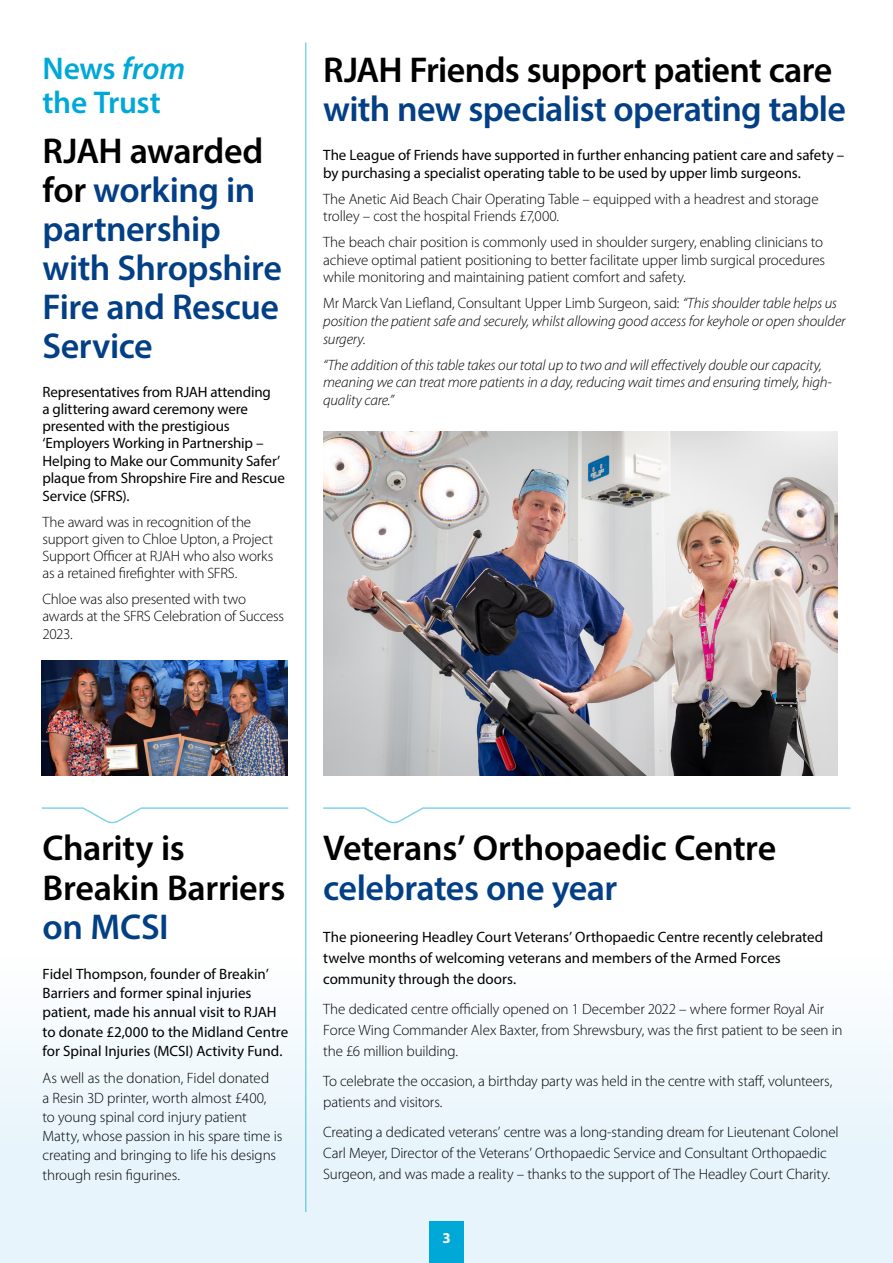
<style>
.page{position:relative;width:893px;height:1263px;background:#fff}
.page>*{position:absolute;margin:0;border:0;box-sizing:border-box;transform-origin:0 0}
.t1{font:600 36px/39px "Myriad Pro";letter-spacing:-.015em;color:#033f85}
.t2{font:600 36px/39px "Myriad Pro";letter-spacing:-.01em;color:#000}
.t3{font:600 31.5px/34.5px "Myriad Pro";letter-spacing:-.01em;color:#00a8d7}
.t4{font:300 15px/19.2px "Myriad Pro";letter-spacing:-.01em;color:#000}
.t5{font:15px/17.4px "Myriad Pro";letter-spacing:-.005em;color:#000}
.t6{font:italic 300 15px/17.5px "Myriad Pro";letter-spacing:-.01em;color:#000}
.t7{font:700 15px "Myriad Pro";color:#fff}
.s1{font-style:italic}
.s2{color:#000}
.s3{font-style:normal}
.s4{color:#033f85}
</style>
<div class="page">
<div style="left:0;top:871px;width:893px;height:392px;background:linear-gradient(to right,#f2f9fd,#f2f9fd)"></div>
<hr style="left:305px;top:42px;width:1px;height:1170px;background:#00a8d7">
<svg style="left:41px;top:807px;width:248px;height:17px"></svg>
<div style="left:429px;top:1221px;width:34px;height:42px;background:#00a8d7"></div>
<svg style="left:323px;top:807px;width:528px;height:17px"></svg>
<img style="left:323px;top:432px;width:515px;height:344px">
<img style="left:42px;top:660px;width:245px;height:116px">
<p class="t3" style="left:43px;top:50px;width:144px">News <span class="s1">from </span>the Trust</p>
<p class="t1" style="left:43px;top:130px;width:241px"><span class="s2">RJAH awarded for</span> working in partnership with Shropshire<br>Fire and Rescue<br>Service</p>
<p class="t5" style="left:43px;top:383px;width:244px">Representatives from RJAH attending<br>a glittering award ceremony were presented with the prestigious ‘Employers Working in Partnership – Helping to Make our Community Safer’ plaque from Shropshire Fire and Rescue Service (SFRS).</p>
<p class="t4" style="left:43px;top:513px;width:232px;line-height:17.2px">The award was in recognition of the support given to Chloe Upton, a Project Support Officer at RJAH who also works as a retained firefighter with SFRS.</p>
<p class="t4" style="left:43px;top:590px;width:243px;line-height:17.7px">Chloe was also presented with two awards at the SFRS Celebration of Success<br>2023.</p>
<p class="t1" style="left:323px;top:50px;width:524px"><span class="s2">RJAH Friends support patient care </span>with new specialist operating table</p>
<p class="t5" style="left:323px;top:146px;width:523px">The League of Friends have supported in further enhancing patient care and safety – by purchasing a specialist operating table to be used by upper limb surgeons.</p>
<p class="t4" style="left:323px;top:190px;width:497px;line-height:17.5px">The Anetic Aid Beach Chair Operating Table – equipped with a headrest and storage trolley – cost the hospital Friends £7,000.</p>
<p class="t4" style="left:323px;top:233px;width:504px;line-height:17.5px">The beach chair position is commonly used in shoulder surgery, enabling clinicians to achieve optimal patient positioning to better facilitate upper limb surgical procedures while monitoring and maintaining patient comfort and safety.</p>
<p class="t6" style="left:323px;top:295px;width:524px"><span class="s3">Mr Marck Van Liefland, Consultant Upper Limb Surgeon, said:</span> “This shoulder table helps us position the patient safe and securely, whilst allowing good access for keyhole or open shoulder surgery.</p>
<p class="t6" style="left:323px;top:356px;width:510px">“The addition of this table takes our total up to two and will effectively double our capacity, meaning we can treat more patients in a day, reducing wait times and ensuring timely, high&shy;quality care.”</p>
<p class="t2" style="left:43px;top:828px;width:244px">Charity is<br>Breakin Barriers <span class="s4">on MCSI</span></p>
<p class="t5" style="left:43px;top:964px;width:247px;line-height:19.2px">Fidel Thompson, founder of Breakin’ Barriers and former spinal injuries patient, made his annual visit to RJAH to donate £2,000 to the Midland Centre for Spinal Injuries (MCSI) Activity Fund.</p>
<p class="t4" style="left:43px;top:1069px;width:241px">As well as the donation, Fidel donated<br>a Resin 3D printer, worth almost £400, to young spinal cord injury patient Matty, whose passion in his spare time is creating and bringing to life his designs through resin figurines.</p>
<p class="t2" style="left:323px;top:828px;width:455px">Veterans’ Orthopaedic Centre <span class="s4">celebrates one year</span></p>
<p class="t5" style="left:323px;top:926px;width:501px;line-height:21.1px">The pioneering Headley Court Veterans’ Orthopaedic Centre recently celebrated twelve months of welcoming veterans and members of the Armed Forces community through the doors.</p>
<p class="t4" style="left:323px;top:998px;width:521px;line-height:21.1px">The dedicated centre officially opened on 1 December 2022 – where former Royal Air<br>Force Wing Commander Alex Baxter, from Shrewsbury, was the first patient to be seen in the £6 million building.</p>
<p class="t4" style="left:323px;top:1070px;width:511px;line-height:21.1px">To celebrate the occasion, a birthday party was held in the centre with staff, volunteers, patients and visitors.</p>
<p class="t4" style="left:323px;top:1121px;width:517px;line-height:21.1px">Creating a dedicated veterans’ centre was a long-standing dream for Lieutenant Colonel<br>Carl Meyer, Director of the Veterans’ Orthopaedic Service and Consultant Orthopaedic<br>Surgeon, and was made a reality – thanks to the support of The Headley Court Charity.</p>
<p class="t7" style="left:442px;top:1228px;width:10px">3</p>
</div>
